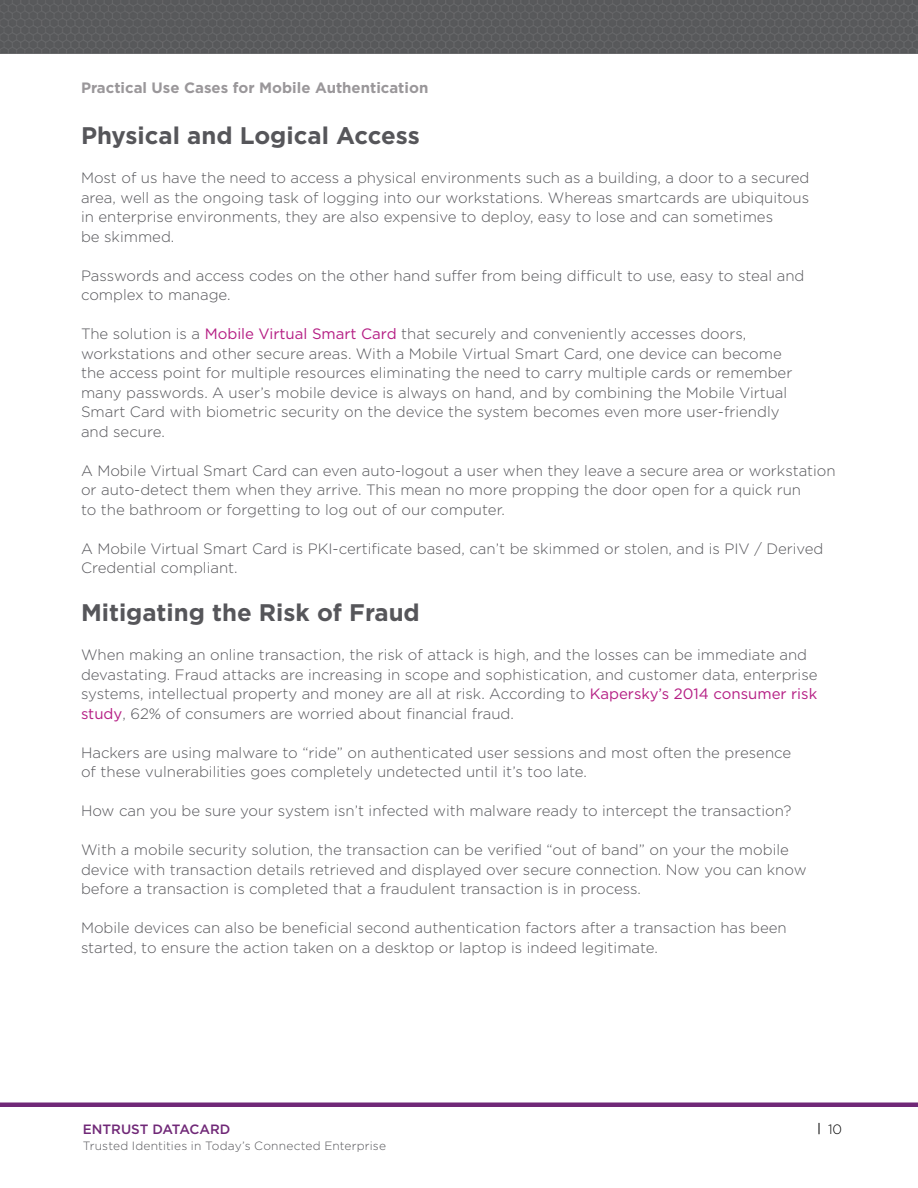
<style>
.page{position:relative;width:918px;height:1188px;background:#fff}
.page>*{position:absolute;margin:0;border:0;box-sizing:border-box;transform-origin:0 0}
.t1{font:700 24px "Gotham";color:#56565a}
.body{font:300 15px/19.5px "Gotham";color:#56565a}
.t2{font:700 15px "Gotham";color:#9a979a}
.t3{font:500 13.5px "Gotham";color:#702877}
.t4{font:300 13.5px "Gotham";color:#000}
.t5{font:300 12px "Gotham";letter-spacing:.015em;color:#56565a}
.s1{font-weight:400;color:#b51e84}
</style>
<div class="page">
<div style="left:0;top:1102px;width:918px;height:5px;background:#702877"></div>
<img style="left:0;top:0;width:918px;height:54px">
<p class="t2" style="left:81px;top:79px;width:349px">Practical Use Cases for Mobile Authentication</p>
<p class="t1" style="left:81px;top:122px;width:340px">Physical and Logical Access</p>
<p class="body" style="left:81px;top:168px;width:730px">Most of us have the need to access a physical environments such as a building, a door to a secured area, well as the ongoing task of logging into our workstations. Whereas smartcards are ubiquitous in enterprise environments, they are also expensive to deploy, easy to lose and can sometimes<br>be skimmed.</p>
<p class="body" style="left:81px;top:265px;width:725px">Passwords and access codes on the other hand suffer from being difficult to use, easy to steal and complex to manage.</p>
<p class="body" style="left:81px;top:324px;width:713px">The solution is a <span class="s1">Mobile Virtual Smart Card</span> that securely and conveniently accesses doors, workstations and other secure areas. With a Mobile Virtual Smart Card, one device can become the access point for multiple resources eliminating the need to carry multiple cards or remember many passwords. A user’s mobile device is always on hand, and by combining the Mobile Virtual Smart Card with biometric security on the device the system becomes even more user-friendly and secure.</p>
<p class="body" style="left:81px;top:460px;width:756px">A Mobile Virtual Smart Card can even auto-logout a user when they leave a secure area or workstation or auto-detect them when they arrive. This mean no more propping the door open for a quick run<br>to the bathroom or forgetting to log out of our computer.</p>
<p class="body" style="left:81px;top:538px;width:744px">A Mobile Virtual Smart Card is PKI-certificate based, can’t be skimmed or stolen, and is PIV / Derived<br>Credential compliant.</p>
<p class="t1" style="left:81px;top:599px;width:340px">Mitigating the Risk of Fraud</p>
<p class="body" style="left:81px;top:645px;width:738px">When making an online transaction, the risk of attack is high, and the losses can be immediate and devastating. Fraud attacks are increasing in scope and sophistication, and customer data, enterprise systems, intellectual property and money are all at risk. According to <span class="s1">Kapersky’s 2014 consumer risk study</span>, 62% of consumers are worried about financial fraud.</p>
<p class="body" style="left:81px;top:742px;width:712px">Hackers are using malware to “ride” on authenticated user sessions and most often the presence of these vulnerabilities goes completely undetected until it’s too late.</p>
<p class="body" style="left:81px;top:801px;width:712px">How can you be sure your system isn’t infected with malware ready to intercept the transaction?</p>
<p class="body" style="left:81px;top:840px;width:727px">With a mobile security solution, the transaction can be verified “out of band” on your the mobile device with transaction details retrieved and displayed over secure connection. Now you can know before a transaction is completed that a fraudulent transaction is in process.</p>
<p class="body" style="left:81px;top:918px;width:707px">Mobile devices can also be beneficial second authentication factors after a transaction has been started, to ensure the action taken on a desktop or laptop is indeed legitimate.</p>
<p class="t3" style="left:83px;top:1122px;width:149px">ENTRUST DATACARD</p>
<p class="t4" style="left:828px;top:1122px;width:16px">10</p>
<p class="t5" style="left:83px;top:1139px;width:305px">Trusted Identities in Today’s Connected Enterprise</p>
</div>
